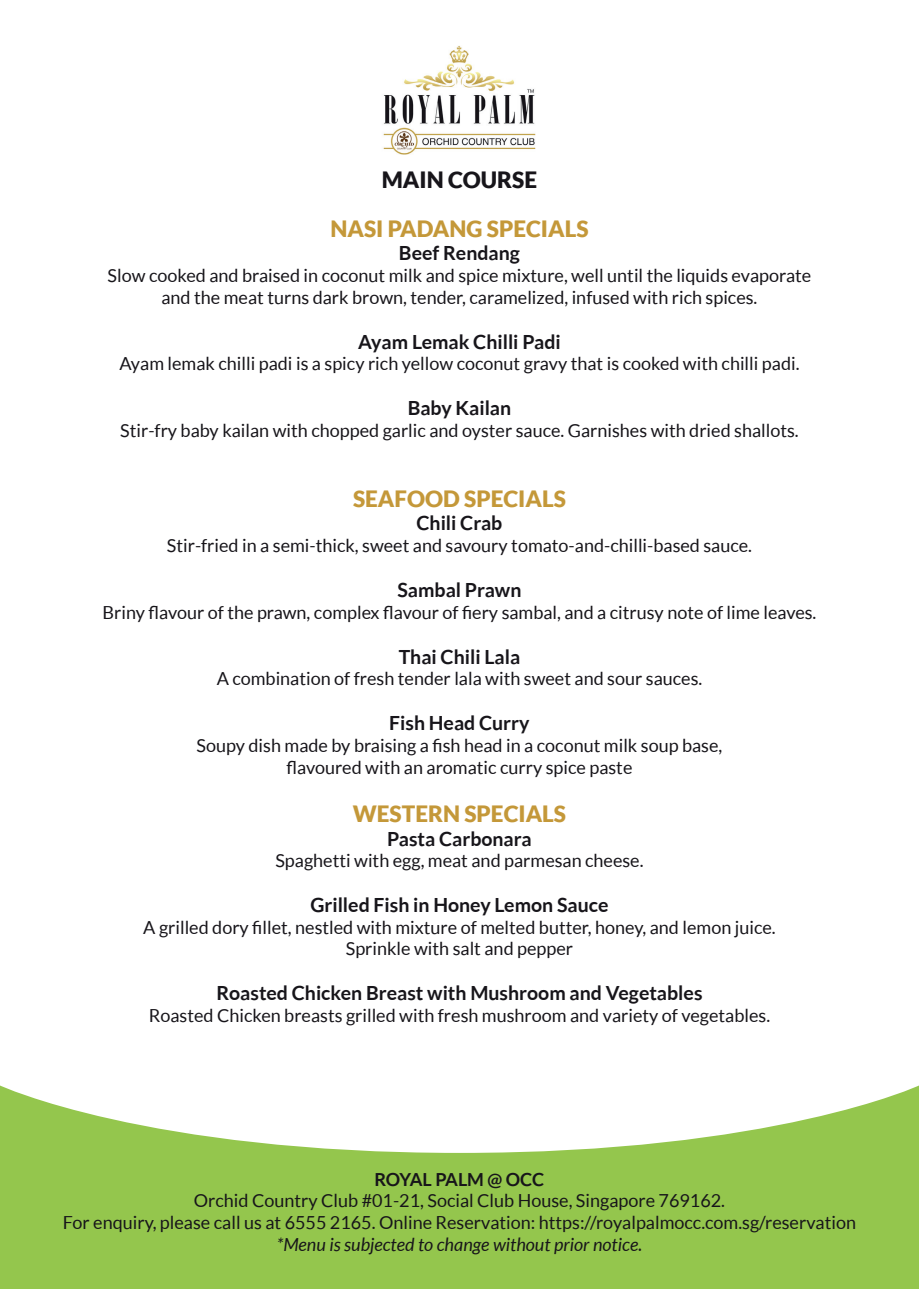
<style>
.page{position:relative;width:919px;height:1289px;background:#fff}
.page>*{position:absolute;margin:0;border:0;box-sizing:border-box;transform-origin:0 0}
.t1{font:900 22.5px "Lato";color:#c49839}
.t2{font:900 22.5px "Lato";color:#17151a}
.t3{font:700 19.5px "Lato";color:#17151a}
.t4{font:18px/21.6px "Lato";color:#17151a;text-align:center}
.t5{font:italic 18px "Lato";color:#17151a}
.t6{font:700 18px "Lato";color:#17151a}
</style>
<div class="page">
<img style="left:383px;top:46px;width:153px;height:108px">
<svg style="left:0;top:1085px;width:918px;height:203px;fill:#94c64d"></svg>
<p class="t2" style="left:382px;top:167px;width:157px">MAIN COURSE</p>
<p class="t1" style="left:330px;top:215px;width:260px">NASI PADANG SPECIALS</p>
<p class="t3" style="left:399px;top:242px;width:122px">Beef Rendang</p>
<p class="t4" style="left:108px;top:264px;width:705px">Slow cooked and braised in coconut milk and spice mixture, well until the liquids evaporate and the meat turns dark brown, tender, caramelized, infused with rich spices.</p>
<p class="t3" style="left:358px;top:330px;width:204px">Ayam Lemak Chilli Padi</p>
<p class="t4" style="left:119px;top:353px;width:681px">Ayam lemak chilli padi is a spicy rich yellow coconut gravy that is cooked with chilli padi.</p>
<p class="t3" style="left:407px;top:397px;width:105px">Baby Kailan</p>
<p class="t4" style="left:120px;top:419px;width:680px">Stir-fry baby kailan with chopped garlic and oyster sauce. Garnishes with dried shallots.</p>
<p class="t1" style="left:353px;top:485px;width:214px">SEAFOOD SPECIALS</p>
<p class="t3" style="left:416px;top:512px;width:87px">Chili Crab</p>
<p class="t4" style="left:167px;top:534px;width:586px">Stir-fried in a semi-thick, sweet and savoury tomato-and-chilli-based sauce.</p>
<p class="t3" style="left:397px;top:579px;width:125px">Sambal Prawn</p>
<p class="t4" style="left:102px;top:601px;width:715px">Briny flavour of the prawn, complex flavour of fiery sambal, and a citrusy note of lime leaves.</p>
<p class="t3" style="left:398px;top:645px;width:123px">Thai Chili Lala</p>
<p class="t4" style="left:217px;top:668px;width:487px">A combination of fresh tender lala with sweet and sour sauces.</p>
<p class="t3" style="left:389px;top:712px;width:142px">Fish Head Curry</p>
<p class="t4" style="left:196px;top:734px;width:527px">Soupy dish made by braising a fish head in a coconut milk soup base, flavoured with an aromatic curry spice paste</p>
<p class="t1" style="left:353px;top:800px;width:215px">WESTERN SPECIALS</p>
<p class="t3" style="left:387px;top:827px;width:146px">Pasta Carbonara</p>
<p class="t4" style="left:275px;top:849px;width:369px">Spaghetti with egg, meat and parmesan cheese.</p>
<p class="t3" style="left:310px;top:894px;width:300px">Grilled Fish in Honey Lemon Sauce</p>
<p class="t4" style="left:143px;top:916px;width:634px">A grilled dory fillet, nestled with mixture of melted butter, honey, and lemon juice.<br>Sprinkle with salt and pepper</p>
<p class="t3" style="left:216px;top:982px;width:487px">Roasted Chicken Breast with Mushroom and Vegetables</p>
<p class="t4" style="left:149px;top:1004px;width:622px">Roasted Chicken breasts grilled with fresh mushroom and variety of vegetables.</p>
<p class="t6" style="left:374px;top:1168px;width:171px">royal palm @ OCC</p>
<p class="t4" style="left:63px;top:1189px;width:794px">Orchid Country Club #01-21, Social Club House, Singapore 769162.<br>For enquiry, please call us at 6555 2165. Online Reservation: https://royalpalmocc.com.sg/reservation</p>
<p class="t5" style="left:277px;top:1234px;width:367px">*Menu is subjected to change without prior notice.</p>
</div>
